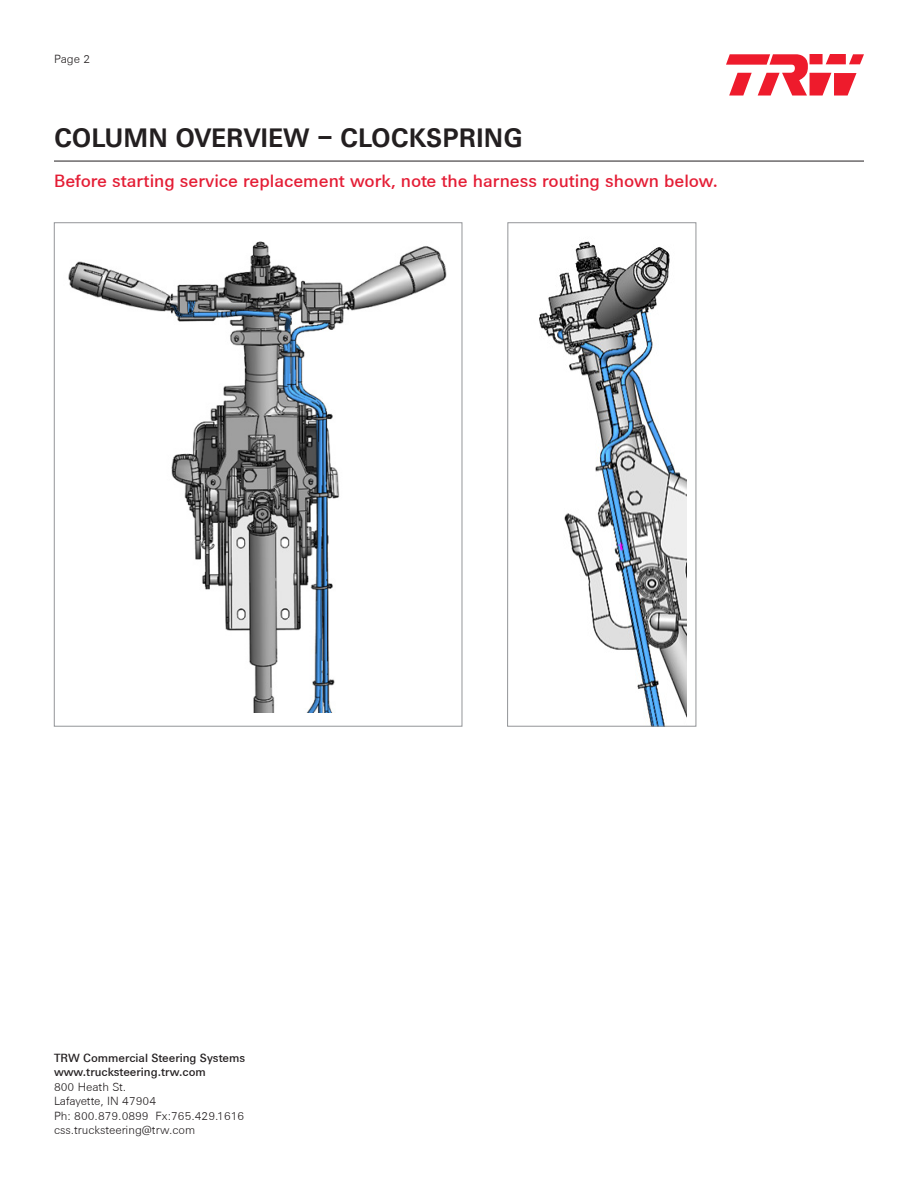
<style>
.page{position:relative;width:918px;height:1188px;background:#fff}
.page>*{position:absolute;margin:0;border:0;box-sizing:border-box;transform-origin:0 0}
.t1{font:700 27px "ZF Sans";color:#231f20}
.t2{font:500 18px "ZF Sans";color:#e41d35}
.t3{font:300 12px/14.4px "ZF Sans";color:#231f20}
.t4{font:500 12px/14.4px "ZF Sans";color:#231f20}
</style>
<div class="page">
<svg style="left:726px;top:54px;width:138px;height:42px"></svg>
<img style="left:68px;top:241px;width:379px;height:472px">
<img style="left:539px;top:241px;width:148px;height:483px">
<div style="left:507px;top:223px;width:189px;height:503px;border:1px solid #939598"></div>
<hr style="left:54px;top:161px;width:810px;height:1px;background:#231f20">
<p class="t3" style="left:54px;top:52px;width:38px">Page 2</p>
<p class="t1" style="left:54px;top:122px;width:470px">COLUMN OVERVIEW – CLOCKSPRING</p>
<p class="t2" style="left:54px;top:170px;width:666px">Before starting service replacement work, note the harness routing shown below.</p>
<p class="t4" style="left:54px;top:1051px;width:193px">TRW Commercial Steering Systems www.trucksteering.trw.com</p>
<p class="t3" style="left:54px;top:1080px;width:192px">800 Heath St.<br>Lafayette, IN 47904<br>Ph: 800.879.0899 Fx:765.429.1616 css.trucksteering@trw.com</p>
</div>
